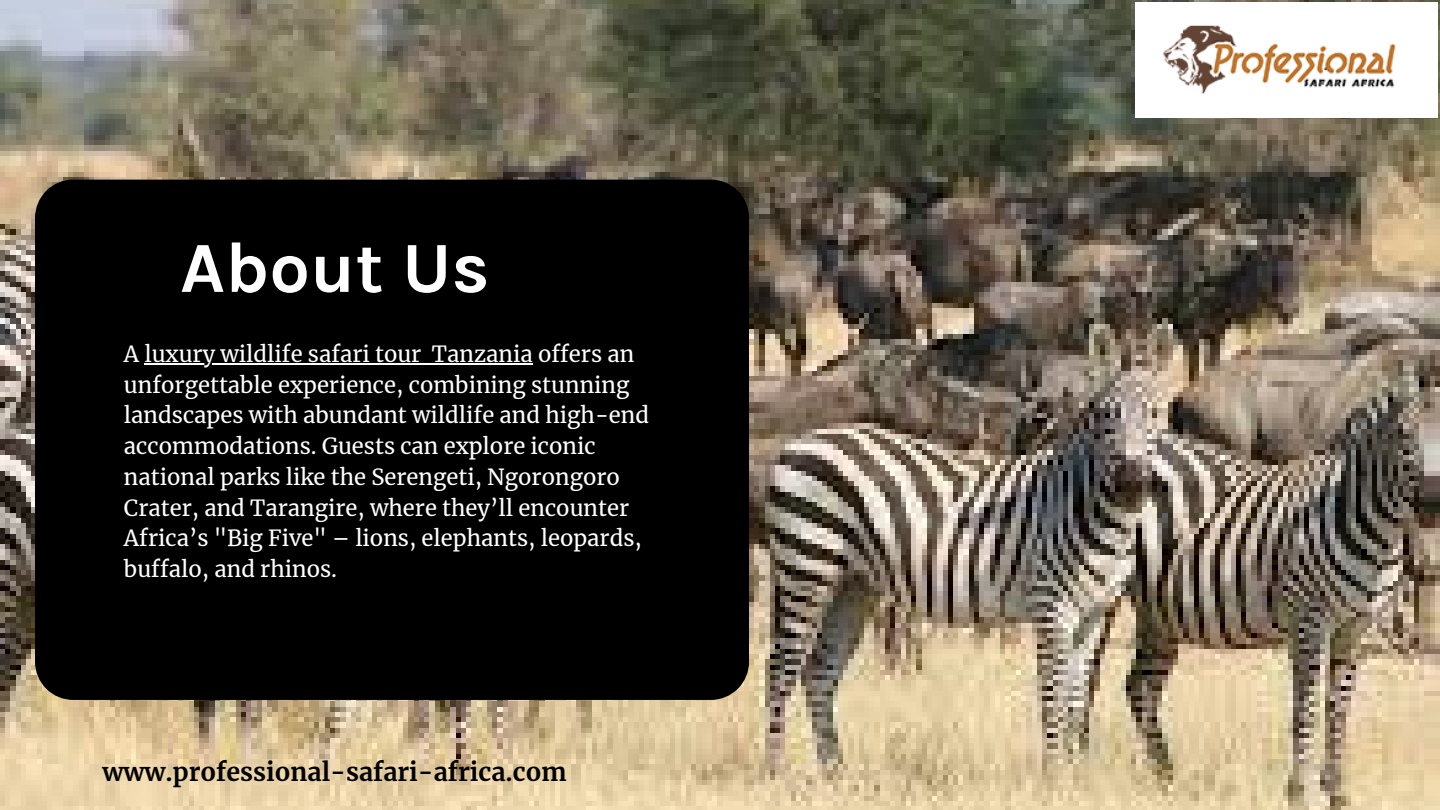
<style>
.page{position:relative;width:1440px;height:810px;background:#fff}
.page>*{position:absolute;margin:0;border:0;box-sizing:border-box;transform-origin:0 0}
.t1{font:700 72px "Karla";color:#fff}
.t2{font:700 25px "Merriweather";color:#000}
.t3{font:22px/30.8px "Merriweather";color:#fff}
</style>
<div class="page">
<img style="left:0;top:0;width:1440px;height:810px">
<div style="left:35px;top:180px;width:713px;height:520px;background:#000"></div>
<img style="left:1136px;top:2px;width:301px;height:116px">
<hr style="left:144px;top:363px;width:277px;height:2px;background:#fff">
<svg style="left:421px;top:363px;width:11px;height:2px"></svg>
<hr style="left:432px;top:363px;width:101px;height:2px;background:#fff">
<p class="t1" style="left:180px;top:226px;width:311px">About Us</p>
<h1 class="t3" style="left:124px;top:339px;width:512px">A luxury wildlife safari tour Tanzania offers an</h1>
<p class="t3" style="left:124px;top:369px;width:527px">unforgettable experience, combining stunning landscapes with abundant wildlife and high-end accommodations. Guests can explore iconic national parks like the Serengeti, Ngorongoro Crater, and Tarangire, where they’ll encounter Africa’s "Big Five" – lions, elephants, leopards, buffalo, and rhinos.</p>
<p class="t2" style="left:103px;top:756px;width:466px">www.professional-safari-africa.com</p>
</div>
